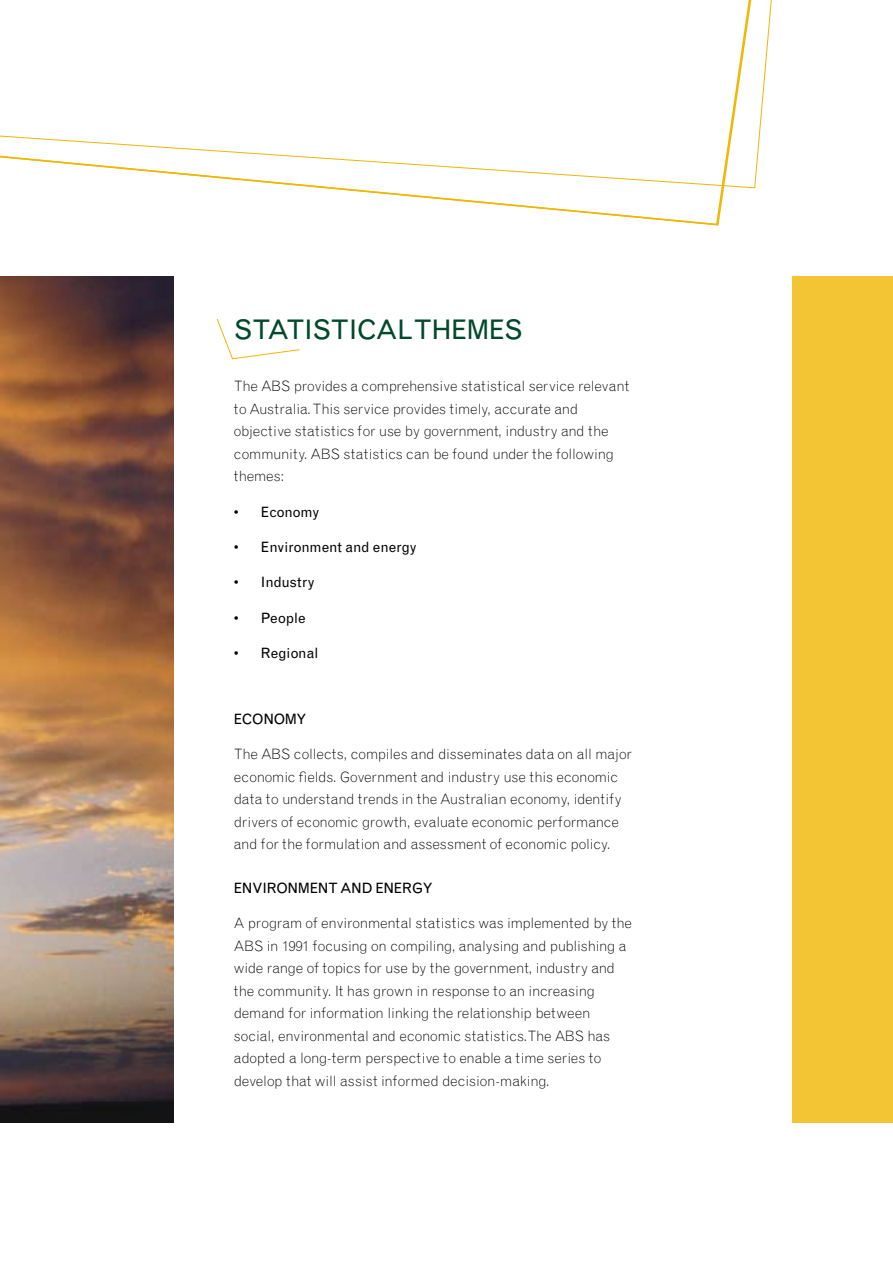
<style>
.page{position:relative;width:893px;height:1263px;background:#fff}
.page>*{position:absolute;margin:0;border:0;box-sizing:border-box;transform-origin:0 0}
.t1{font:27px "Grotesque";letter-spacing:-.025em;color:#00492c}
.t2{font:300 14.25px/22.5px "Grotesque";letter-spacing:-.01em;color:#000}
.t3{font:14.25px "Grotesque";letter-spacing:-.01em;color:#000}
</style>
<div class="page">
<img style="left:0;top:276px;width:174px;height:847px">
<svg style="left:216px;top:319px;width:84px;height:41px"></svg>
<div style="left:792px;top:276px;width:101px;height:847px;background:#f3c433"></div>
<svg style="left:0;top:0;width:761px;height:226px"></svg>
<h1 class="t1" style="left:234px;top:314px;width:291px">STATISTICALTHEMES</h1>
<p class="t2" style="left:234px;top:375px;width:397px">The ABS provides a comprehensive statistical service relevant to Australia. This service provides timely, accurate and objective statistics for use by government, industry and the community. ABS statistics can be found under the following themes:</p>
<p class="t3" style="left:261px;top:503px;width:60px">Economy</p>
<p class="t3" style="left:261px;top:539px;width:157px">Environment and energy</p>
<p class="t3" style="left:261px;top:574px;width:55px">Industry</p>
<p class="t3" style="left:261px;top:609px;width:46px">People</p>
<p class="t3" style="left:261px;top:644px;width:59px">Regional</p>
<p class="t3" style="left:234px;top:503px;width:6px">•</p>
<p class="t3" style="left:234px;top:539px;width:6px">•</p>
<p class="t3" style="left:234px;top:574px;width:6px">•</p>
<p class="t3" style="left:234px;top:609px;width:6px">•</p>
<p class="t3" style="left:234px;top:644px;width:6px">•</p>
<p class="t3" style="left:234px;top:711px;width:20px">Econom</p>
<p class="t3" style="left:297px;top:711px;width:11px">y</p>
<p class="t2" style="left:234px;top:743px;width:399px">The ABS collects, compiles and disseminates data on all major economic fields. Government and industry use this economic data to understand trends in the Australian economy, identify drivers of economic growth, evaluate economic performance and for the formulation and assessment of economic policy.</p>
<p class="t3" style="left:234px;top:880px;width:18px">Environmentandener</p>
<p class="t3" style="left:412px;top:880px;width:23px">gy</p>
<p class="t2" style="left:234px;top:912px;width:400px">A program of environmental statistics was implemented by the ABS in 1 991 focusing on compiling, analysing and publishing a wide range of topics for use by the government, industry and the community. It has grown in response to an increasing demand for information linking the relationship between social, environmental and economic statistics.The ABS has adopted a long-term perspective to enable a time series to develop that will assist informed decision-making.</p>
</div>
